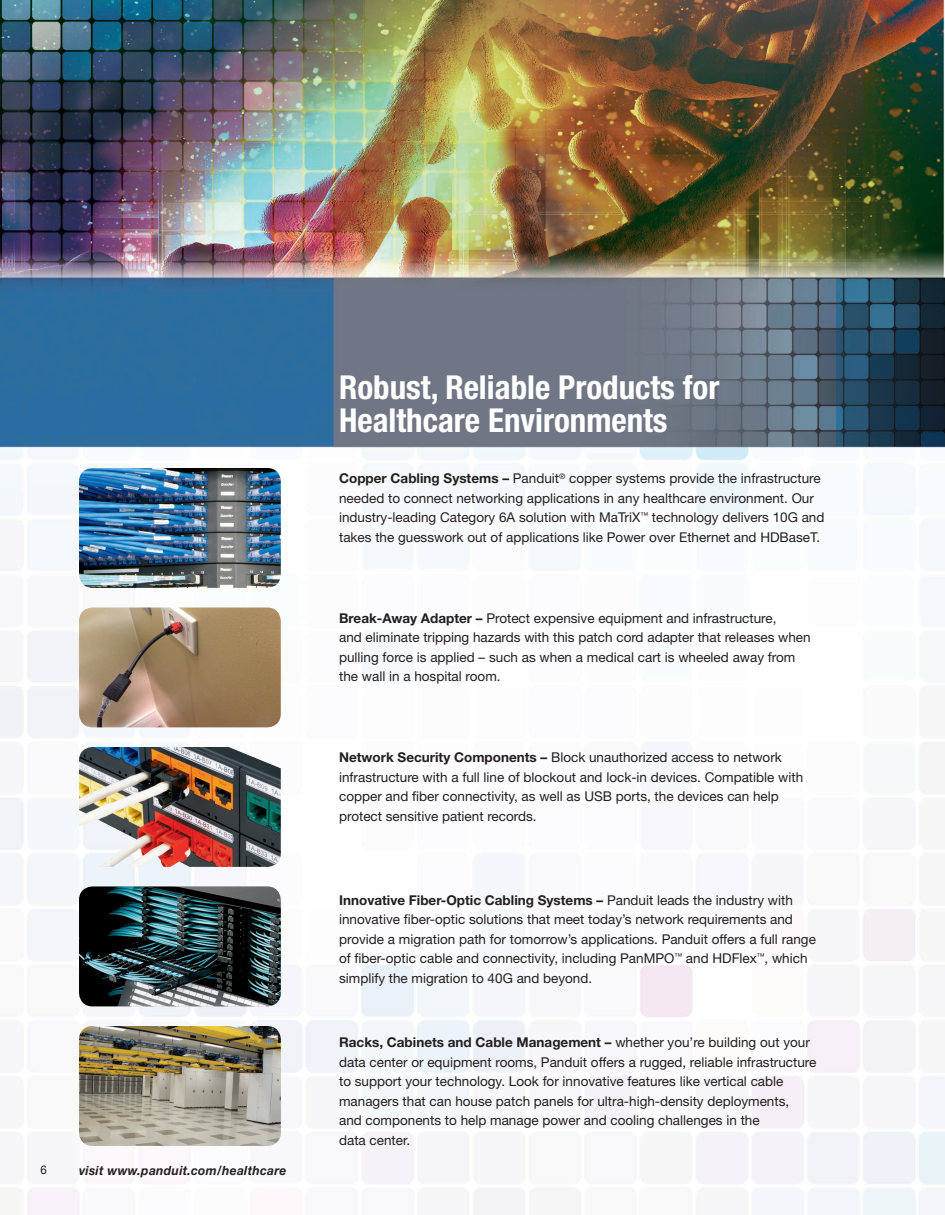
<style>
.page{position:relative;width:945px;height:1215px;background:#fff}
.page>*{position:absolute;margin:0;border:0;box-sizing:border-box;transform-origin:0 0}
.t1{font:700 condensed 33px/33px "Helvetica Neue LT Std";color:#fff}
.t2{font:13.5px/19.5px "Helvetica Neue LT Std";color:#231f20}
.t3{font:italic 700 12.75px "Helvetica Neue LT Std";letter-spacing:.025em;color:#231f20;scale:.95 1}
.t4{font:12px "Helvetica Neue LT Std";color:#231f20;scale:.95 1}
.s1{font-weight:700}
</style>
<div class="page">
<img style="left:0;top:0;width:945px;height:1215px">
<img style="left:79px;top:1026px;width:202px;height:120px">
<img style="left:79px;top:886px;width:202px;height:120px">
<img style="left:79px;top:747px;width:202px;height:120px">
<img style="left:79px;top:608px;width:202px;height:119px">
<img style="left:79px;top:468px;width:202px;height:120px">
<p class="t4" style="left:40px;top:1163px;width:8px">6</p>
<p class="t3" style="left:79px;top:1162px;width:220px">visit www.panduit.com/healthcare</p>
<h1 class="t1" style="left:339px;top:370px;width:382px">Robust, Reliable Products for<br>Healthcare Environments</h1>
<p class="t2" style="left:339px;top:469px;width:487px"><span class="s1">Copper Cabling Systems –</span> Panduit<sup>®</sup> copper systems provide the infrastructure needed to connect networking applications in any healthcare environment. Our industry-leading Category 6A solution with MaTriX<sup>™</sup> technology delivers 10G and takes the guesswork out of applications like Power over Ethernet and HDBaseT.</p>
<p class="t2" style="left:339px;top:608px;width:473px"><span class="s1">Break-Away Adapter –</span> Protect expensive equipment and infrastructure,<br>and eliminate tripping hazards with this patch cord adapter that releases when pulling force is applied – such as when a medical cart is wheeled away from the wall in a hospital room.</p>
<p class="t2" style="left:339px;top:748px;width:466px"><span class="s1">Network Security Components –</span> Block unauthorized access to network infrastructure with a full line of blockout and lock-in devices. Compatible with copper and fiber connectivity, as well as USB ports, the devices can help protect sensitive patient records.</p>
<p class="t2" style="left:339px;top:890px;width:478px"><span class="s1">Innovative Fiber-Optic Cabling Systems –</span> Panduit leads the industry with innovative fiber-optic solutions that meet today’s network requirements and provide a migration path for tomorrow’s applications. Panduit offers a full range of fiber-optic cable and connectivity, including PanMPO<sup>™</sup> and HDFlex<sup>™</sup>, which simplify the migration to 40G and beyond.</p>
<p class="t2" style="left:339px;top:1033px;width:479px"><span class="s1">Racks, Cabinets and Cable Management –</span> whether you’re building out your data center or equipment rooms, Panduit offers a rugged, reliable infrastructure to support your technology. Look for innovative features like vertical cable managers that can house patch panels for ultra-high-density deployments,<br>and components to help manage power and cooling challenges in the<br>data center.</p>
</div>
